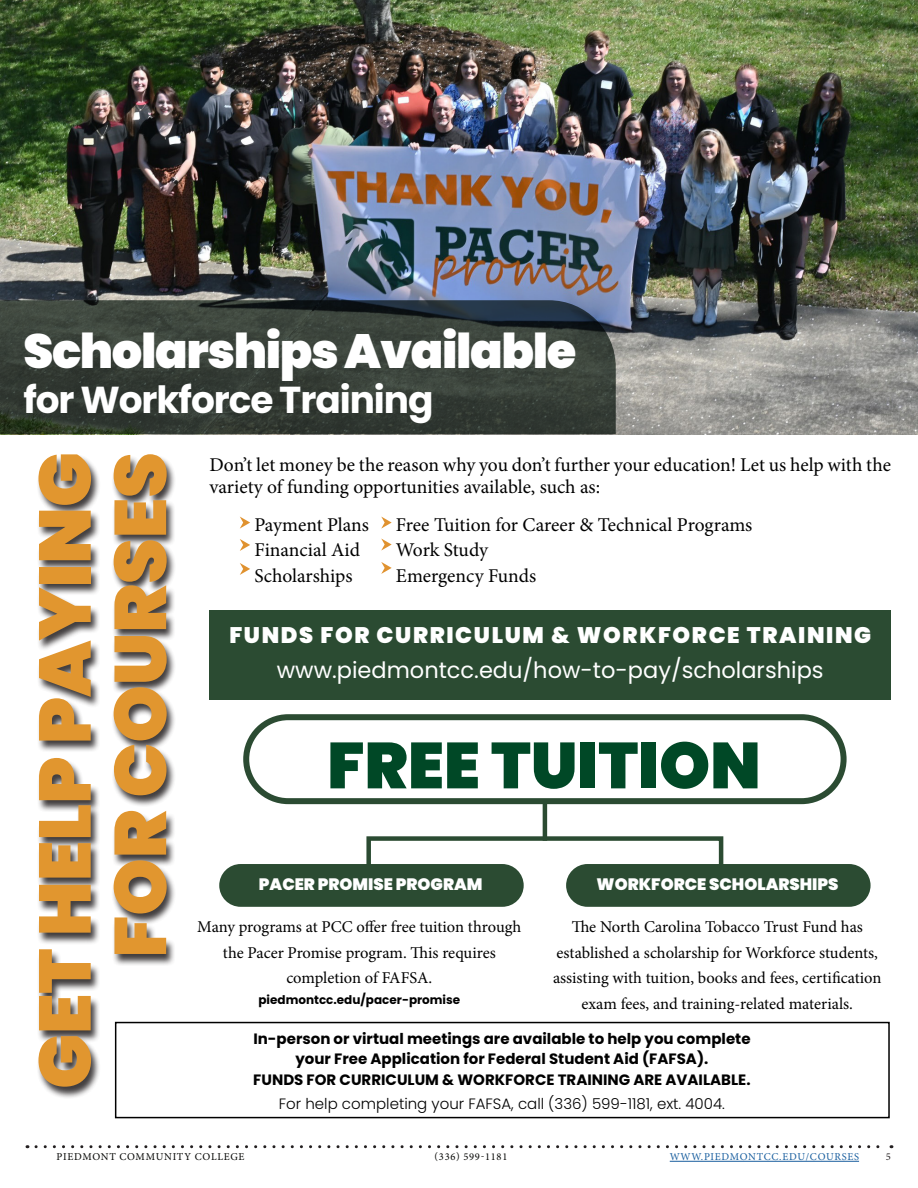
<style>
.page{position:relative;width:918px;height:1188px;background:#fff}
.page>*{position:absolute;margin:0;border:0;box-sizing:border-box;transform-origin:0 0}
.t1{font:900 73.05px "Poppins";color:#e1962f}
.t2{font:900 64.95px "Poppins";color:#004826}
.t3{font:900 48px "Poppins";letter-spacing:-.03em;color:#fff}
.t4{font:700 37.5px "Poppins";letter-spacing:-.03em;color:#fff}
.LINK{font:22.5px "Poppins";color:#fff}
.t5{font:900 22.5px "Poppins";letter-spacing:.075em;color:#fff}
.Intro_Content{font:19.5px/22.5px "Minion Pro";color:#000}
.Paragraph_-_Content{font:19.5px "Minion Pro";letter-spacing:-.005em;color:#000}
.Paragraph_-_Content-2{font:16.5px/25.5px "Minion Pro";letter-spacing:-.005em;color:#000;text-align:center}
.t6{font:900 16.5px "Poppins";color:#fff}
.LINK-2{font:700 15px "Poppins";color:#000}
.LINK-3{font:300 15px "Poppins";color:#000}
.LINK-4{font:700 12px "Poppins";color:#000}
.t7{font:10.5px "Minion Pro";letter-spacing:.065em;color:#040503}
.t8{font:10.5px "Minion Pro";letter-spacing:.065em;color:#175d9e}
.t9{font:10.5px "Minion Pro";color:#231f20}
</style>
<div class="page">
<hr style="left:670px;top:1161px;width:189px;height:1px;background:#175d9e">
<svg style="left:36px;top:1145px;width:856px;height:3px"></svg>
<img style="left:0;top:0;width:918px;height:434px">
<div style="left:36px;top:454px;width:65px;height:645px;background:#231f20;opacity:.86"></div>
<div style="left:111px;top:454px;width:65px;height:512px;background:#231f20;opacity:.86"></div>
<svg style="left:240px;top:517px;width:10px;height:12px"></svg>
<svg style="left:240px;top:539px;width:10px;height:12px"></svg>
<svg style="left:240px;top:563px;width:10px;height:12px"></svg>
<svg style="left:381px;top:517px;width:11px;height:12px"></svg>
<svg style="left:381px;top:539px;width:11px;height:12px"></svg>
<svg style="left:381px;top:562px;width:11px;height:12px"></svg>
<div style="left:210px;top:610px;width:681px;height:89px;background:#2b4b32"></div>
<div style="left:219px;top:864px;width:305px;height:43px;background:#2b4b32;border-radius:21px"></div>
<div style="left:566px;top:864px;width:305px;height:43px;background:#2b4b32;border-radius:21px"></div>
<div style="left:366px;top:836px;width:357px;height:38px;border:4px solid #2b4b32"></div>
<hr style="left:543px;top:800px;width:4px;height:41px;background:#2b4b32">
<div style="left:115px;top:1022px;width:775px;height:96px;border:2px solid #000"></div>
<svg style="left:0;top:300px;width:616px;height:134px;background:#363e38"></svg>
<div style="left:243px;top:714px;width:604px;height:90px;border:6px solid #2b4b32;border-radius:42px"></div>
<p class="t3" style="left:23px;top:323px;width:554px">Scholarships Available</p>
<p class="t4" style="left:23px;top:378px;width:412px">for Workforce Training</p>
<p class="t1" style="left:23px;top:1089px;width:638px;rotate:-90deg">GET HELP PAYING</p>
<p class="t1" style="left:98px;top:958px;width:507px;rotate:-90deg">FOR COURSES</p>
<p class="Intro_Content" style="left:210px;top:453px;width:683px">Don’t let money be the reason why you don’t further your education! Let us help with the variety of funding opportunities available, such as:</p>
<p class="Paragraph_-_Content" style="left:254px;top:511px;width:116px">Payment Plans</p>
<p class="Paragraph_-_Content" style="left:254px;top:537px;width:107px">Financial Aid</p>
<p class="Paragraph_-_Content" style="left:254px;top:562px;width:100px">Scholarships</p>
<p class="Paragraph_-_Content" style="left:396px;top:511px;width:358px">Free Tuition for Career &amp; Technical Programs</p>
<p class="Paragraph_-_Content" style="left:396px;top:537px;width:94px">Work Study</p>
<p class="Paragraph_-_Content" style="left:396px;top:562px;width:142px">Emergency Funds</p>
<p class="t5" style="left:229px;top:622px;width:643px">FUNDS FOR CURRICULUM &amp; WORKFORCE TRAINING</p>
<p class="LINK" style="left:277px;top:657px;width:548px">www.piedmontcc.edu/how-to-pay/scholarships</p>
<p class="t2" style="left:327px;top:728px;width:435px">FREE TUITION</p>
<p class="t6" style="left:259px;top:875px;width:225px">PACER PROMISE PROGRAM</p>
<p class="t6" style="left:597px;top:875px;width:244px">WORKFORCE SCHOLARSHIPS</p>
<p class="Paragraph_-_Content-2" style="left:572px;top:914px;width:293px">The North Carolina Tobacco Trust Fund has</p>
<p class="Paragraph_-_Content-2" style="left:553px;top:940px;width:330px">established a scholarship for Workforce students, assisting with tuition, books and fees, certification exam fees, and training-related materials.</p>
<p class="Paragraph_-_Content-2" style="left:197px;top:914px;width:326px">Many programs at PCC offer free tuition through the Pacer Promise program. This requires completion of FAFSA.</p>
<p class="LINK-4" style="left:258px;top:993px;width:203px">piedmontcc.edu/pacer-promise</p>
<p class="LINK-2" style="left:253px;top:1030px;width:499px">In-person or virtual meetings are available to help you complete</p>
<p class="LINK-2" style="left:296px;top:1050px;width:414px">your Free Application for Federal Student Aid (FAFSA).</p>
<p class="LINK-2" style="left:253px;top:1071px;width:499px">FUNDS FOR CURRICULUM &amp; WORKFORCE TRAINING ARE AVAILABLE.</p>
<p class="LINK-3" style="left:279px;top:1095px;width:448px">For help completing your FAFSA, call (336) 599-1181, ext. 4004.</p>
<p class="t7" style="left:57px;top:1150px;width:189px">PIEDMONT COMMUNITY COLLEGE</p>
<p class="t7" style="left:435px;top:1150px;width:74px">(336) 599-1181</p>
<p class="t8" style="left:670px;top:1150px;width:191px">WWW.PIEDMONTCC.EDU/COURSES</p>
<p class="t9" style="left:886px;top:1150px;width:7px">5</p>
</div>
